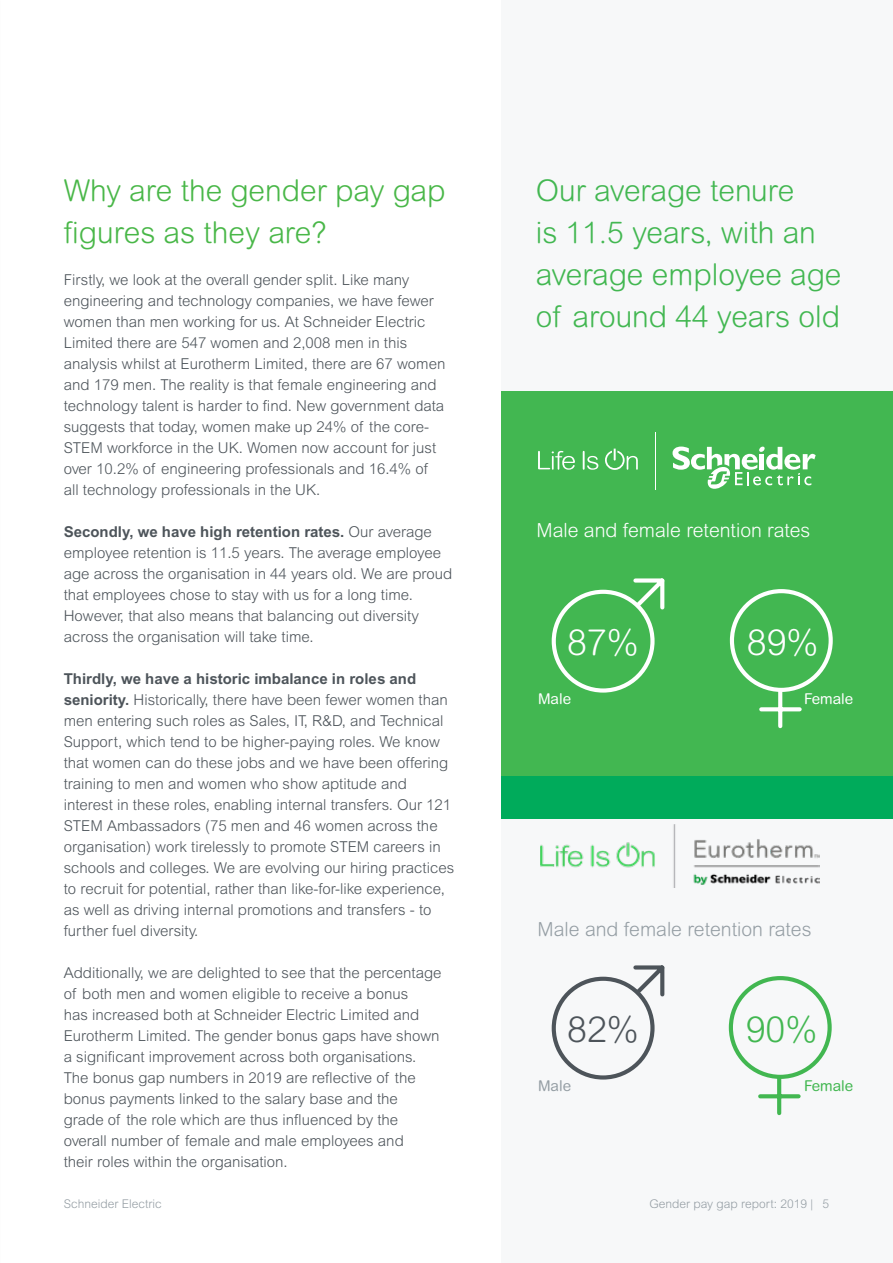
<style>
.page{position:relative;width:893px;height:1263px;background:#fff}
.page>*{position:absolute;margin:0;border:0;box-sizing:border-box;transform-origin:0 0}
.Subtitle{font:300 36px "Arial Rounded MT Pro";color:#fff}
.Subtitle-2{font:300 36px "Arial Rounded MT Pro";color:#4d545a}
.Subtitle-3{font:300 36px "Arial Rounded MT Pro";color:#42b751}
.Subtitle-4{font:300 30px/42px "Arial Rounded MT Pro";color:#42b751}
.Subtitle-5{font:300 30px/42px "Arial Rounded MT Pro";color:#49b748}
.Paragraph_Style_1{font:300 19.5px "Arial Rounded MT Pro";color:#959ea4}
.Paragraph_Style_1-2{font:300 19.5px "Arial Rounded MT Pro";color:#fff}
.Body-copy{font:300 15px/21px "Arial MT Std";color:#4d545a}
.subtitle{font:15px "Arial Rounded MT Pro";color:#fff}
.subtitle-2{font:15px "Arial Rounded MT Pro";color:#42b751}
.subtitle-3{font:15px "Arial Rounded MT Pro";color:#959ea4}
.t1{font:300 12px "Arial MT Std";color:#959ea4}
.s1{font-weight:700}
</style>
<div class="page">
<div style="left:502px;top:784px;width:391px;height:479px;background:#f7f8f9"></div>
<div style="left:502px;top:0;width:391px;height:391px;background:#f7f8f9"></div>
<div style="left:502px;top:391px;width:391px;height:385px;background:#42b751"></div>
<div style="left:502px;top:776px;width:391px;height:43px;background:#00ab5b"></div>
<div style="left:552px;top:977px;width:103px;height:102px;border:4px solid #4d545a;border-radius:50%"></div>
<svg style="left:631px;top:965px;width:34px;height:33px"></svg>
<div style="left:729px;top:976px;width:103px;height:103px;border:4px solid #42b751;border-radius:50%"></div>
<svg style="left:777px;top:1077px;width:4px;height:36px"></svg>
<svg style="left:760px;top:1094px;width:39px;height:4px"></svg>
<div style="left:552px;top:590px;width:103px;height:103px;border:4px solid #fff;border-radius:50%"></div>
<svg style="left:631px;top:578px;width:34px;height:34px"></svg>
<div style="left:730px;top:589px;width:103px;height:103px;border:4px solid #fff;border-radius:50%"></div>
<svg style="left:778px;top:690px;width:4px;height:36px"></svg>
<svg style="left:761px;top:707px;width:39px;height:4px"></svg>
<svg style="left:538px;top:451px;width:37px;height:19px"></svg>
<svg style="left:583px;top:451px;width:15px;height:19px"></svg>
<svg style="left:605px;top:449px;width:33px;height:21px"></svg>
<svg style="left:672px;top:446px;width:144px;height:43px"></svg>
<hr style="left:655px;top:432px;width:1px;height:57px;background:#fff">
<img style="left:541px;top:825px;width:278px;height:63px">
<p class="Subtitle-5" style="left:64px;top:171px;width:383px">Why are the gender pay gap figures as they are?</p>
<p class="Body-copy" style="left:64px;top:269px;width:383px">Firstly, we look at the overall gender split. Like many engineering and technology companies, we have fewer women than men working for us. At Schneider Electric Limited there are 547 women and 2,008 men in this analysis whilst at Eurotherm Limited, there are 67 women and 179 men. The reality is that female engineering and technology talent is harder to find. New government data suggests that today, women make up 24% of the core-STEM workforce in the UK. Women now account for just over 10.2% of engineering professionals and 16.4% of</p>
<p class="Body-copy" style="left:64px;top:479px;width:258px">all technology professionals in the UK.</p>
<p class="Body-copy" style="left:64px;top:521px;width:390px"><span class="s1">Secondly, we have high retention rates.</span> Our average employee retention is 11.5 years. The average employee age across the organisation in 44 years old. We are proud that employees chose to stay with us for a long time.<br>However, that also means that balancing out diversity across the organisation will take time.</p>
<p class="Body-copy" style="left:64px;top:668px;width:392px"><span class="s1">Thirdly, we have a historic imbalance in roles and seniority.</span> Historically, there have been fewer women than men entering such roles as Sales, IT, R&amp;D, and Technical Support, which tend to be higher-paying roles. We know that women can do these jobs and we have been offering training to men and women who show aptitude and interest in these roles, enabling internal transfers. Our 121<br>STEM Ambassadors (75 men and 46 women across the organisation) work tirelessly to promote STEM careers in schools and colleges. We are evolving our hiring practices to recruit for potential, rather than like-for-like experience, as well as driving internal promotions and transfers - to further fuel diversity.</p>
<p class="Body-copy" style="left:64px;top:962px;width:379px">Additionally, we are delighted to see that the percentage of both men and women eligible to receive a bonus<br>has increased both at Schneider Electric Limited and Eurotherm Limited. The gender bonus gaps have shown</p>
<p class="Body-copy" style="left:64px;top:1046px;width:354px">a significant improvement across both organisations.</p>
<p class="Body-copy" style="left:64px;top:1067px;width:353px">The bonus gap numbers in 2019 are reflective of the bonus payments linked to the salary base and the</p>
<p class="Body-copy" style="left:64px;top:1109px;width:336px">grade of the role which are thus influenced by the</p>
<p class="Body-copy" style="left:64px;top:1130px;width:342px">overall number of female and male employees and</p>
<p class="Body-copy" style="left:64px;top:1151px;width:225px">their roles within the organisation.</p>
<p class="Subtitle-4" style="left:536px;top:171px;width:307px">Our average tenure<br>is 11.5 years, with an average employee age of around 44 years old</p>
<p class="Paragraph_Style_1-2" style="left:537px;top:519px;width:275px">Male and female retention rates</p>
<p class="Subtitle" style="left:567px;top:622px;width:73px">87%</p>
<p class="subtitle" style="left:538px;top:690px;width:35px">Male</p>
<p class="Subtitle" style="left:747px;top:622px;width:73px">89%</p>
<p class="subtitle" style="left:804px;top:690px;width:51px">Female</p>
<p class="Paragraph_Style_1" style="left:538px;top:918px;width:275px">Male and female retention rates</p>
<p class="Subtitle-2" style="left:567px;top:1009px;width:73px">82%</p>
<p class="subtitle-3" style="left:538px;top:1076px;width:35px">Male</p>
<p class="Subtitle-3" style="left:746px;top:1009px;width:73px">90%</p>
<p class="subtitle-2" style="left:804px;top:1076px;width:51px">Female</p>
<p class="t1" style="left:64px;top:1197px;width:99px">Schneider Electric</p>
<p class="t1" style="left:649px;top:1197px;width:165px">Gender pay gap report: 2019 |</p>
<p class="t1" style="left:822px;top:1197px;width:8px">5</p>
</div>
